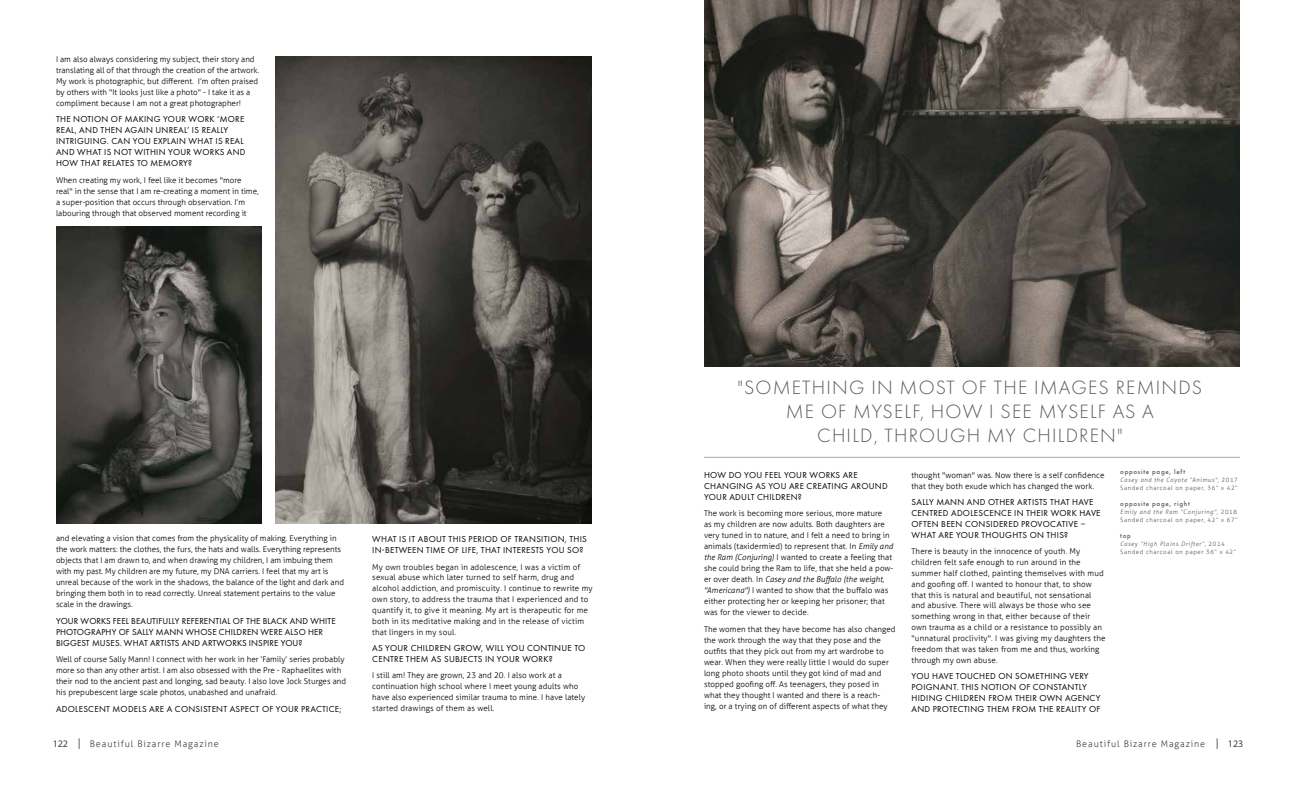
<style>
.page{position:relative;width:1296px;height:785px;background:#fff}
.page>*{position:absolute;margin:0;border:0;box-sizing:border-box;transform-origin:0 0}
.t1{font:300 20px/24px "Futura PT";letter-spacing:.06em;color:#58595b;text-align:center}
.t2{font:9px/11px "Futura PT";letter-spacing:.03em;color:#000}
.t3{font:9px/11px "Futura PT";letter-spacing:.01em;color:#000}
.t4{font:300 9px "Aller";letter-spacing:.1em;color:#414042}
.t5{font:300 8px/11px "Aller";letter-spacing:.01em;color:#000}
.t6{font:500 7px "Futura PT";letter-spacing:.1em;color:#58595b}
.t7{font:300 6px/8px "Aller";letter-spacing:.1em;color:#58595b}
.s1{font-style:italic}
.s2{font-family:"Myriad Pro";font-weight:400;font-size:10px}
.s3{font-size:11px}
</style>
<div class="page">
<img style="left:276px;top:56px;width:316px;height:467px">
<img style="left:704px;top:0;width:536px;height:366px">
<img style="left:56px;top:226px;width:205px;height:297px">
<hr style="left:704px;top:457px;width:536px;height:1px;background:#a7a9ac">
<p class="t5" style="left:56px;top:54px;width:205px">I am also always considering my subject, their story and translating all of that through the creation of the artwork.<br>My work is photographic, but different. I’m often praised by others with "It looks just like a photo" - I take it as a compliment because I am not a great photographer!</p>
<p class="t2" style="left:56px;top:114px;width:191px">THE NOTION OF MAKING YOUR WORK ‘MORE REAL, AND THEN AGAIN UNREAL’ IS REALLY INTRIGUING. CAN YOU EXPLAIN WHAT IS REAL AND WHAT IS NOT WITHIN YOUR WORKS AND HOW THAT RELATES TO MEMORY?</p>
<p class="t5" style="left:56px;top:174px;width:204px">When creating my work, I feel like it becomes "more real" in the sense that I am re-creating a moment in time, a super-position that occurs through observation. I’m labouring through that observed moment recording it</p>
<p class="t5" style="left:56px;top:533px;width:290px">and elevating a vision that comes from the physicality of making. Everything in the work matters: the clothes, the furs, the hats and walls. Everything represents objects that I am drawn to, and when drawing my children, I am imbuing them with my past. My children are my future, my DNA carriers. I feel that my art is unreal because of the work in the shadows, the balance of the light and dark and bringing them both in to read correctly. Unreal statement pertains to the value scale in the drawings.</p>
<p class="t3" style="left:56px;top:615px;width:281px">YOUR WORKS FEEL BEAUTIFULLY REFERENTIAL OF THE BLACK AND WHITE<br>PHOTOGRAPHY OF SALLY MANN WHOSE CHILDREN WERE ALSO HER<br>BIGGEST MUSES. WHAT ARTISTS AND ARTWORKS INSPIRE YOU?</p>
<p class="t5" style="left:56px;top:654px;width:292px">Well of course Sally Mann! I connect with her work in her ‘Family’ series probably more so than any other artist. I am also obsessed with the Pre - Raphaelites with their nod to the ancient past and longing, sad beauty. I also love Jock Sturges and his prepubescent large scale photos, unabashed and unafraid.</p>
<p class="t2" style="left:56px;top:703px;width:287px">ADOLESCENT MODELS ARE A CONSISTENT ASPECT OF YOUR PRACTICE;</p>
<p class="t2" style="left:372px;top:534px;width:216px">WHAT IS IT ABOUT THIS PERIOD OF TRANSITION, THIS<br>IN-BETWEEN TIME OF LIFE, THAT INTERESTS YOU SO?</p>
<p class="t5" style="left:372px;top:561px;width:222px">My own troubles began in adolescence, I was a victim of sexual abuse which later turned to self harm, drug and alcohol addiction, and promiscuity. I continue to rewrite my own story, to address the trauma that I experienced and to quantify it, to give it meaning. My art is therapeutic for me both in its meditative making and in the release of victim that lingers in my soul.</p>
<p class="t2" style="left:372px;top:642px;width:215px">AS YOUR CHILDREN GROW, WILL YOU CONTINUE TO<br>CENTRE THEM AS SUBJECTS IN YOUR WORK?</p>
<p class="t5" style="left:372px;top:670px;width:215px">I still am! They are grown, 23 and 20. I also work at a continuation high school where I meet young adults who have also experienced similar trauma to mine. I have lately started drawings of them as well.</p>
<h1 class="t1" style="left:738px;top:376px;width:466px">"SOMETHING IN MOST OF THE IMAGES REMINDS<br>ME OF MYSELF, HOW I SEE MYSELF AS A<br>CHILD, THROUGH MY CHILDREN"</h1>
<p class="t6" style="left:1120px;top:468px;width:66px">opposite page, left</p>
<p class="t7" style="left:1120px;top:476px;width:119px"><span class="s1">Casey and the Coyote “Animus",</span> 2017<br>Sanded charcoal on paper, 36” x 42”</p>
<p class="t6" style="left:1120px;top:500px;width:71px">opposite page, right</p>
<p class="t7" style="left:1120px;top:508px;width:119px"><span class="s1">Emily and the Ram “Conjuring"</span>, 2018<br>Sanded charcoal on paper, 42” x 67”</p>
<p class="t6" style="left:1120px;top:532px;width:12px">top</p>
<p class="t7" style="left:1120px;top:540px;width:117px"><span class="s1">Casey “High Plains Drifter”,</span> 2014<br>Sanded charcoal on paper 36” x 42”</p>
<p class="t2" style="left:704px;top:469px;width:185px">HOW DO YOU FEEL YOUR WORKS ARE<br>CHANGING AS YOU ARE CREATING AROUND<br>YOUR ADULT CHILDREN?</p>
<p class="t5" style="left:704px;top:508px;width:191px">The work is becoming more serious, more mature<br>as my children are now adults. Both daughters are very tuned in to nature, and I felt a need to bring in animals (taxidermied) to represent that. In <span class="s1">Emily and the Ram (Conjuring)</span> I wanted to create a feeling that she could bring the Ram to life, that she held a pow&shy;er over death. In <span class="s1">Casey and the Buffalo (the weight, "Americana")</span> I wanted to show that the buffalo was either protecting her or keeping her prisoner; that was for the viewer to decide.</p>
<p class="t5" style="left:704px;top:623px;width:193px">The women that they have become has also changed the work through the way that they pose and the outfits that they pick out from my art wardrobe to wear. When they were really little I would do super long photo shoots until they got kind of mad and stopped goofing off. As teenagers, they posed in what they thought I wanted and there is a reach-<br>ing, or a trying on of different aspects of what they</p>
<p class="t5" style="left:912px;top:469px;width:194px">thought "woman" was. Now there is a self confidence that they both exude which has changed the work.</p>
<p class="t2" style="left:912px;top:496px;width:191px">SALLY MANN AND OTHER ARTISTS THAT HAVE CENTRED ADOLESCENCE IN THEIR WORK HAVE OFTEN BEEN CONSIDERED PROVOCATIVE – WHAT ARE YOUR THOUGHTS ON THIS?</p>
<p class="t5" style="left:912px;top:546px;width:196px">There is beauty in the innocence of youth. My children felt safe enough to run around in the summer half clothed, painting themselves with mud and goofing off. I wanted to honour that, to show that this is natural and beautiful, not sensational and abusive. There will always be those who see something wrong in that, either because of their own trauma as a child or a resistance to possibly an "unnatural proclivity". I was giving my daughters the freedom that was taken from me and thus, working through my own abuse.</p>
<p class="t2" style="left:912px;top:670px;width:190px">YOU HAVE TOUCHED ON SOMETHING VERY POIGNANT. THIS NOTION OF CONSTANTLY HIDING CHILDREN FROM THEIR OWN AGENCY AND PROTECTING THEM FROM THE REALITY OF</p>
<p class="t4" style="left:53px;top:738px;width:168px"><span class="s2">122</span> <span class="s3">|</span> Beautiful Bizarre Magazine</p>
<p class="t4" style="left:1076px;top:738px;width:169px">Beautiful Bizarre Magazine <span class="s3">|</span> <span class="s2">123</span></p>
</div>
